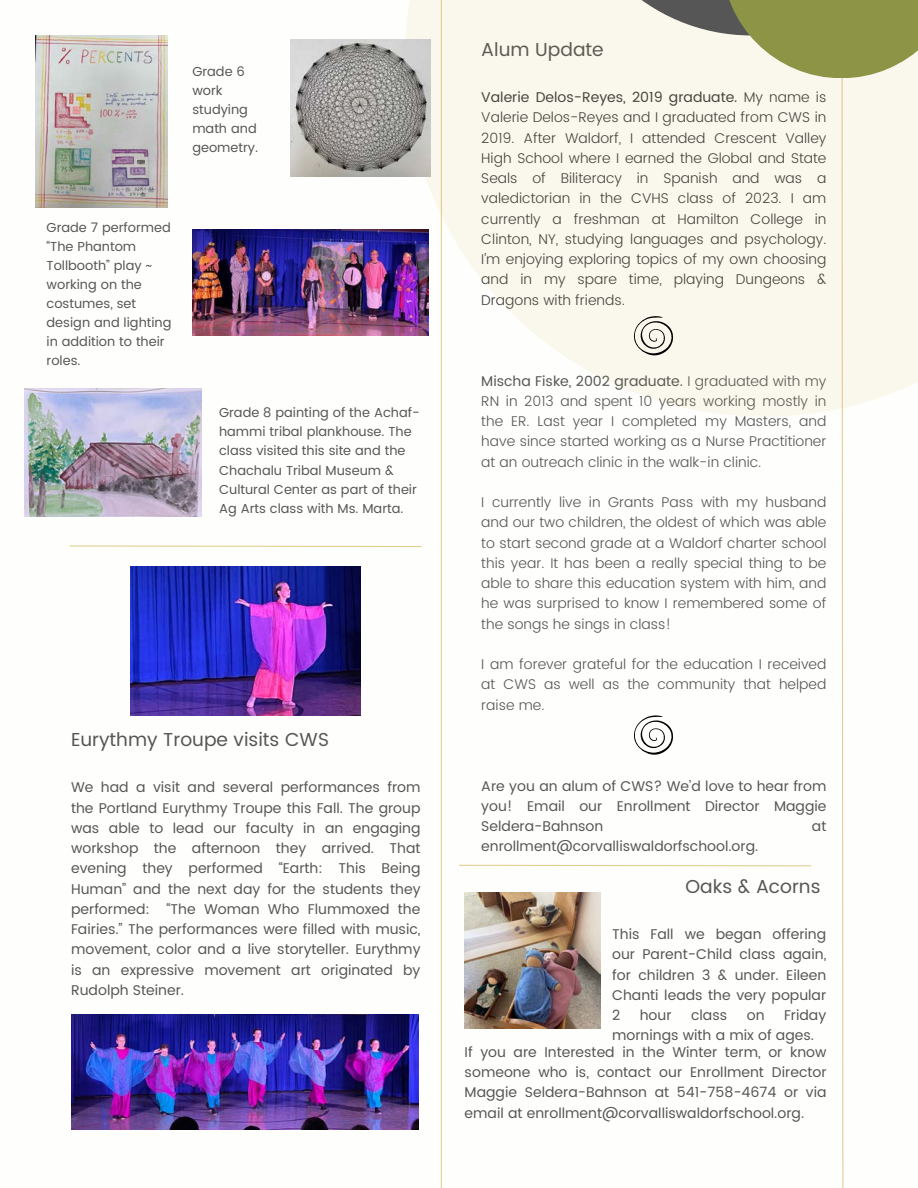
<style>
.page{position:relative;width:918px;height:1188px;background:#fff}
.page>*{position:absolute;margin:0;border:0;box-sizing:border-box;transform-origin:0 0}
.t1{font:18.75px "Poppins";color:#565656}
.t2{font:14.1px/20.2px "Poppins";color:#565656;text-align:justify}
.t3{font:300 14.1px/20.2px "Poppins";color:#565656;text-align:justify}
.t4{font:300 14.1px/20.2px "Poppins";color:#3f3f3f;text-align:justify}
.t5{font:13.05px/19px "Poppins";color:#565656}
.s1{font-weight:400}
</style>
<div class="page">
<svg style="left:634px;top:715px;width:39px;height:40px"></svg>
<div style="left:405px;top:0;width:513px;height:417px;background:linear-gradient(to right,#fcfaf3,#faf6eb)"></div>
<svg style="left:841px;top:78px;width:3px;height:1110px"></svg>
<hr style="left:441px;top:0;width:1px;height:1188px;background:#c99e28">
<svg style="left:563px;top:0;width:159px;height:35px;background:#c9c7c0"></svg>
<svg style="left:722px;top:0;width:196px;height:78px;background:#a0a567"></svg>
<svg style="left:69px;top:545px;width:353px;height:2px"></svg>
<img style="left:131px;top:566px;width:229px;height:149px">
<img style="left:71px;top:1014px;width:348px;height:115px">
<svg style="left:634px;top:316px;width:39px;height:39px;background:#cdcac2"></svg>
<img style="left:192px;top:230px;width:237px;height:105px">
<img style="left:25px;top:389px;width:176px;height:128px">
<img style="left:36px;top:35px;width:131px;height:173px">
<img style="left:290px;top:39px;width:141px;height:138px">
<svg style="left:459px;top:864px;width:353px;height:3px"></svg>
<img style="left:465px;top:892px;width:136px;height:137px">
<p class="t5" style="left:192px;top:62px;width:67px">Grade 6 work studying math and geometry.</p>
<p class="t5" style="left:47px;top:218px;width:126px">Grade 7 performed “The Phantom<br>Tollbooth” play ~ working on the costumes, set design and lighting in addition to their roles.</p>
<p class="t5" style="left:219px;top:403px;width:202px">Grade 8 painting of the Achaf&shy;hammi tribal plankhouse. The class visited this site and the<br>Chachalu Tribal Museum &amp;<br>Cultural Center as part of their<br>Ag Arts class with Ms. Marta.</p>
<p class="t1" style="left:71px;top:729px;width:259px">Eurythmy Troupe visits CWS</p>
<p class="t2" style="left:71px;top:777px;width:351px">We had a visit and several performances from the Portland Eurythmy Troupe this Fall. The group was able to lead our faculty in an engaging workshop the afternoon they arrived. That evening they performed “Earth: This Being Human” and the next day for the students they performed: “The Woman Who Flummoxed the Fairies.” The performances were filled with music, movement, color and a live storyteller. Eurythmy is an expressive movement art originated by Rudolph Steiner.</p>
<p class="t1" style="left:481px;top:38px;width:124px">Alum Update</p>
<p class="t4" style="left:481px;top:87px;width:347px"><span class="s1">Valerie Delos-Reyes, 2019 graduate.</span> My name is Valerie Delos-Reyes and I graduated from CWS in 2019. After Waldorf, I attended Crescent Valley High School where I earned the Global and State Seals of Biliteracy in Spanish and was a valedictorian in the CVHS class of 2023. I am currently a freshman at Hamilton College in Clinton, NY, studying languages and psychology.<br>I’m enjoying exploring topics of my own choosing and in my spare time, playing Dungeons &amp; Dragons with friends.</p>
<p class="t3" style="left:481px;top:371px;width:347px"><span class="s1">Mischa Fiske, 2002 graduate.</span> I graduated with my RN in 2013 and spent 10 years working mostly in the ER. Last year I completed my Masters, and have since started working as a Nurse Practitioner at an outreach clinic in the walk-in clinic.</p>
<p class="t3" style="left:481px;top:492px;width:347px">I currently live in Grants Pass with my husband and our two children, the oldest of which was able to start second grade at a Waldorf charter school this year. It has been a really special thing to be able to share this education system with him, and he was surprised to know I remembered some of the songs he sings in class!</p>
<p class="t3" style="left:481px;top:654px;width:347px">I am forever grateful for the education I received at CWS as well as the community that helped raise me.</p>
<p class="t2" style="left:481px;top:776px;width:347px">Are you an alum of CWS? We’d love to hear from you! Email our Enrollment Director Maggie Seldera-Bahnson</p>
<p class="t2" style="left:812px;top:816px;width:16px">at</p>
<p class="t2" style="left:481px;top:836px;width:278px">enrollment@corvalliswaldorfschool.org.</p>
<p class="t1" style="left:686px;top:876px;width:137px">Oaks &amp; Acorns</p>
<p class="t2" style="left:612px;top:924px;width:216px">This Fall we began offering our Parent-Child class again, for children 3 &amp; under. Eileen Chanti leads the very popular 2</p>
<p class="t2" style="left:612px;top:1005px;width:216px;text-indent:172px">Friday mornings with a mix of ages.</p>
<p class="t2" style="left:465px;top:1042px;width:363px">If you are Interested in the Winter term, or know someone who is, contact our Enrollment Director Maggie Seldera-Bahnson at 541-758-4674 or via email at enrollment@corvalliswaldorfschool.org.</p>
<p class="t2" style="left:640px;top:1005px;width:33px">hour</p>
<p class="t2" style="left:691px;top:1005px;width:38px">class</p>
<p class="t2" style="left:747px;top:1005px;width:19px">on</p>
</div>
